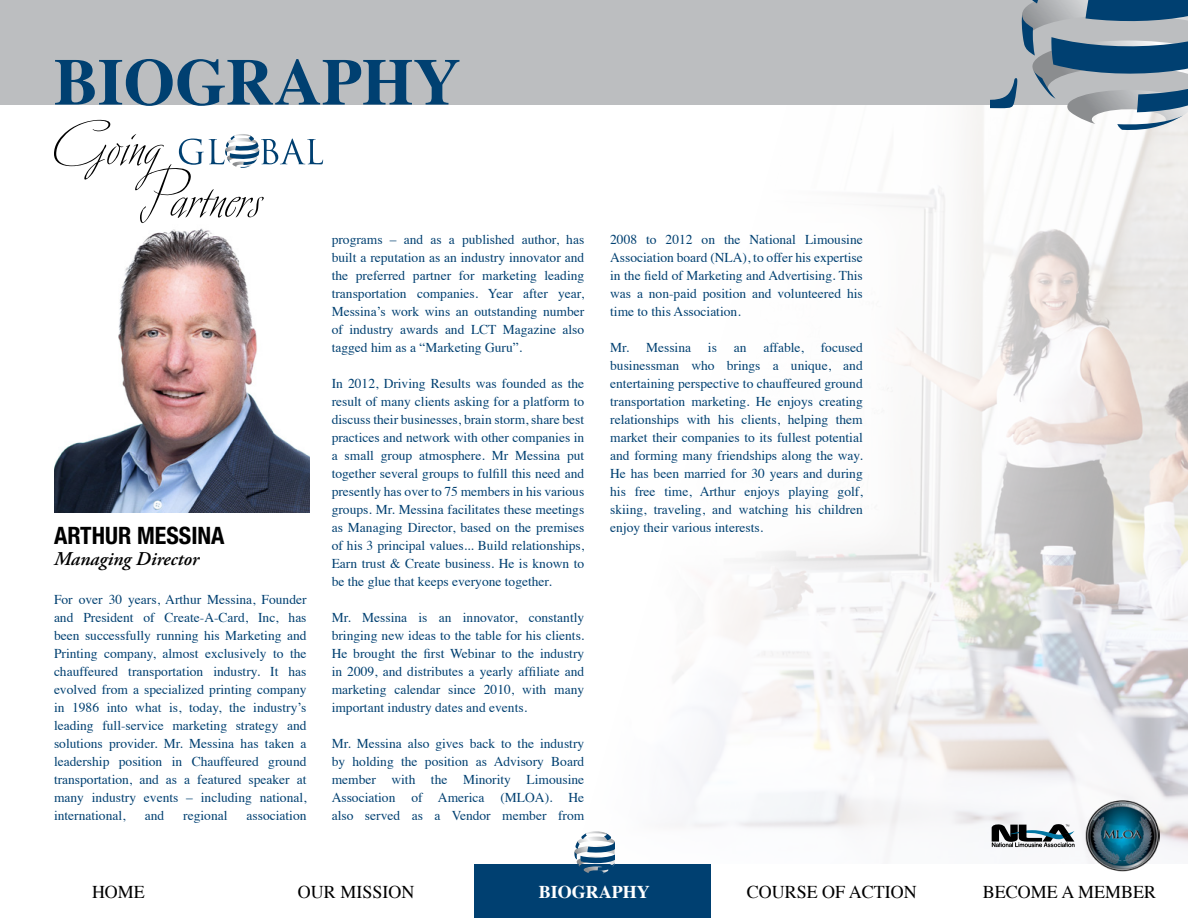
<style>
.page{position:relative;width:1188px;height:918px;background:#fff}
.page>*{position:absolute;margin:0;border:0;box-sizing:border-box;transform-origin:0 0}
.t1{font:700 66px "Times";color:#004071}
.t2{font:700 condensed 24px "Helvetica Neue LT Std";color:#000}
.t3{font:italic 600 19.5px "Adobe Garamond Pro";color:#000}
.t4{font:18px "Times";color:#000}
.t5{font:700 18px "Times";color:#fff}
.t6{font:13.5px/18px "Times";color:#004071;text-align:justify}
</style>
<div class="page">
<img style="left:474px;top:106px;width:714px;height:759px">
<img style="left:54px;top:223px;width:256px;height:289px">
<div style="left:474px;top:865px;width:240px;height:53px;background:#004071"></div>
<div style="left:711px;top:865px;width:240px;height:53px;background:#fff"></div>
<svg style="left:568px;top:831px;width:47px;height:43px"></svg>
<div style="left:0;top:0;width:1188px;height:105px;background:#bcbec0"></div>
<svg style="left:991px;top:0;width:197px;height:131px"></svg>
<svg style="left:992px;top:824px;width:83px;height:23px"></svg>
<img style="left:1085px;top:799px;width:75px;height:73px">
<svg style="left:54px;top:120px;width:269px;height:103px"></svg>
<div style="left:559px;top:183px;width:355px;height:404px;background:#fff"></div>
<h1 class="t1" style="left:54px;top:19px;width:409px">BIOGRAPHY</h1>
<h2 class="t2" style="left:54px;top:521px;width:172px">ARTHUR MESSINA</h2>
<h3 class="t3" style="left:54px;top:548px;width:147px">Managing Director</h3>
<p class="t6" style="left:54px;top:589px;width:254px">For over 30 years, Arthur Messina, Founder and President of Create-A-Card, Inc, has been successfully running his Marketing and Printing company, almost exclusively to the chauffeured transportation industry. It has evolved from a specialized printing company in 1986 into what is, today, the industry’s leading full-service marketing strategy and solutions provider. Mr. Messina has taken a leadership position in Chauffeured ground transportation, and as a featured speaker at many industry events – including national, international,</p>
<p class="t6" style="left:145px;top:805px;width:21px">and</p>
<p class="t6" style="left:183px;top:805px;width:46px">regional</p>
<p class="t6" style="left:247px;top:805px;width:61px">association</p>
<p class="t6" style="left:332px;top:230px;width:254px">programs – and as a published author, has built a reputation as an industry innovator and the preferred partner for marketing leading transportation companies. Year after year, Messina’s work wins an outstanding number of industry awards and LCT Magazine also tagged him as a “Marketing Guru”.</p>
<p class="t6" style="left:332px;top:374px;width:254px">In 2012, Driving Results was founded as the result of many clients asking for a platform to discuss their businesses, brain storm, share best practices and network with other companies in a small group atmosphere. Mr Messina put together several groups to fulfill this need and presently has over to 75 members in his various groups. Mr. Messina facilitates these meetings as Managing Director, based on the premises of his 3 principal values... Build relationships, Earn trust &amp; Create business. He is known to be the glue that keeps everyone together.</p>
<p class="t6" style="left:332px;top:608px;width:254px">Mr. Messina is an innovator, constantly bringing new ideas to the table for his clients.<br>He brought the first Webinar to the industry in 2009, and distributes a yearly affiliate and marketing calendar since 2010, with many important industry dates and events.</p>
<p class="t6" style="left:332px;top:734px;width:254px">Mr. Messina also gives back to the industry by holding the position as Advisory Board member with the Minority Limousine Association of America (MLOA). He also served as a Vendor member from</p>
<p class="t6" style="left:610px;top:230px;width:254px">2008 to 2012 on the National Limousine Association board (NLA), to offer his expertise in the field of Marketing and Advertising. This was a non-paid position and volunteered his time to this Association.</p>
<p class="t6" style="left:610px;top:338px;width:254px">Mr. Messina is an affable, focused businessman who brings a unique, and entertaining perspective to chauffeured ground transportation marketing. He enjoys creating relationships with his clients, helping them market their companies to its fullest potential and forming many friendships along the way.<br>He has been married for 30 years and during his free time, Arthur enjoys playing golf, skiing, traveling, and watching his children enjoy their various interests.</p>
<h3 class="t4" style="left:92px;top:875px;width:54px">HOME</h3>
<h3 class="t4" style="left:298px;top:875px;width:118px">OUR MISSION</h3>
<h3 class="t5" style="left:539px;top:874px;width:113px">BIOGRAPHY</h3>
<h3 class="t4" style="left:747px;top:875px;width:172px">COURSE OF ACTION</h3>
<h3 class="t4" style="left:983px;top:875px;width:175px">BECOME A MEMBER</h3>
</div>
